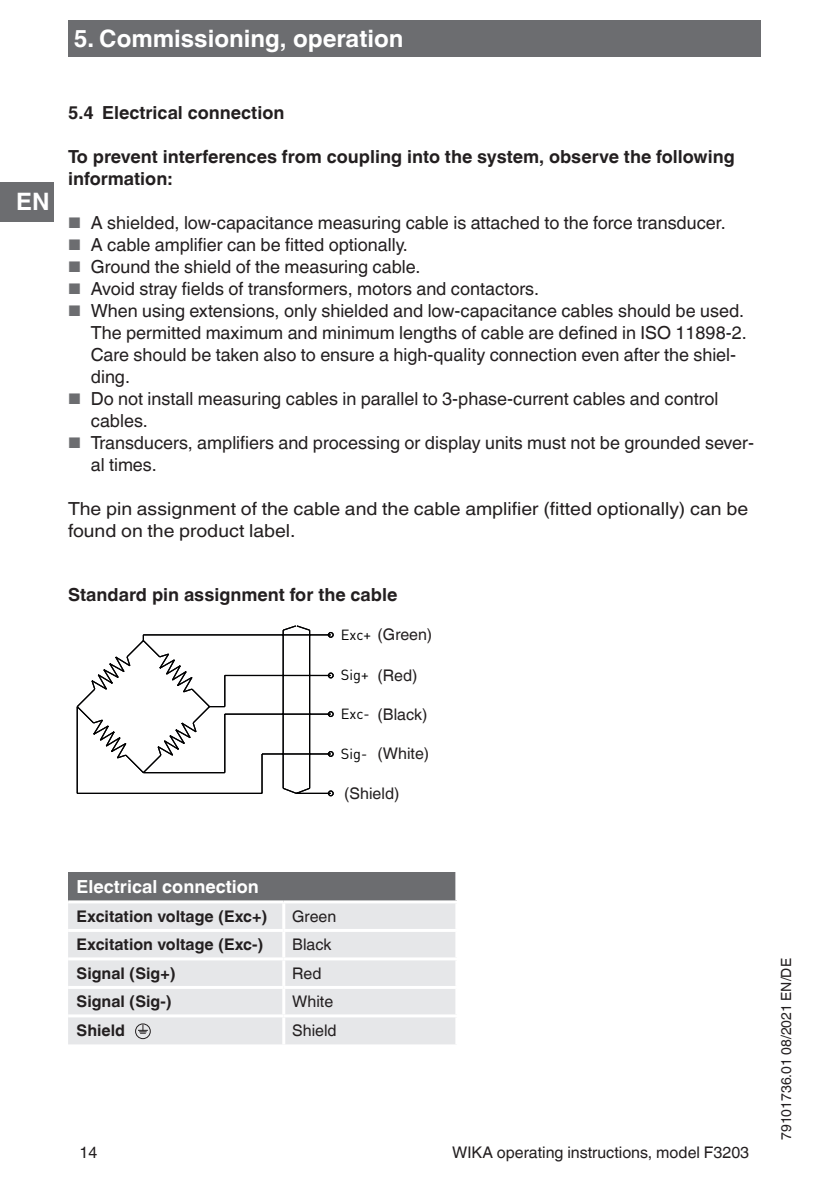
<style>
.page{position:relative;width:840px;height:1191px;background:#fff}
.page>*{position:absolute;margin:0;border:0;box-sizing:border-box;transform-origin:0 0}
.OI-Kopf{font:700 24px "Helvetica World";color:#fff}
.Running_text{font:18px/22px "Helvetica World";color:#231f20}
.Running_text-2{font:700 18px/22px "Helvetica World";color:#231f20}
.Running_text-3{font:18px/22px "Helvetica World";color:#231f20;scale:1.08 1}
.Tables_-_Headline{font:700 18px "Helvetica World";color:#fff}
.Tables_-_Running_tex{font:16px "Helvetica World";color:#231f20}
.Tables_-_Running_tex-2{font:700 16px "Helvetica World";color:#231f20}
.t1{font:14.6px "DIN";color:#000001}
.t2{font:14px "Helvetica World";color:#231f20}
.s1{font-size:15.4px;color:#6c6d70}
.s2{font-family:"DIN";font-size:14.6px;color:#000001}
</style>
<div class="page">
<div style="left:0;top:182px;width:54px;height:39px;background:#6c6d70"></div>
<div style="left:68px;top:20px;width:692px;height:37px;background:#6c6d70"></div>
<svg style="left:77px;top:625px;width:257px;height:172px"></svg>
<div style="left:68px;top:872px;width:388px;height:30px;background:#6c6d70"></div>
<div style="left:68px;top:903px;width:387px;height:141px;background:#e6e7e9"></div>
<hr style="left:455px;top:872px;width:3px;height:28px;background:#fff">
<hr style="left:68px;top:900px;width:215px;height:3px;background:#fff">
<hr style="left:283px;top:900px;width:175px;height:3px;background:#fff">
<hr style="left:282px;top:903px;width:3px;height:26px;background:#fff">
<hr style="left:68px;top:929px;width:215px;height:3px;background:#fff">
<hr style="left:283px;top:929px;width:175px;height:3px;background:#fff">
<hr style="left:282px;top:932px;width:3px;height:25px;background:#fff">
<hr style="left:68px;top:957px;width:215px;height:3px;background:#fff">
<hr style="left:283px;top:957px;width:175px;height:3px;background:#fff">
<hr style="left:282px;top:960px;width:3px;height:26px;background:#fff">
<hr style="left:68px;top:986px;width:215px;height:3px;background:#fff">
<hr style="left:283px;top:986px;width:175px;height:3px;background:#fff">
<hr style="left:282px;top:989px;width:3px;height:25px;background:#fff">
<hr style="left:68px;top:1014px;width:215px;height:3px;background:#fff">
<hr style="left:283px;top:1014px;width:175px;height:3px;background:#fff">
<hr style="left:282px;top:1017px;width:3px;height:27px;background:#fff">
<div style="left:135px;top:1023px;width:16px;height:16px;border:1px solid #231f20;border-radius:50%"></div>
<svg style="left:138px;top:1024px;width:10px;height:9px"></svg>
<p class="OI-Kopf" style="left:74px;top:25px;width:331px">5. Commissioning, operation</p>
<h1 class="OI-Kopf" style="left:16px;top:188px;width:35px">EN</h1>
<p class="Running_text-2" style="left:68px;top:102px;width:218px">5.4 Electrical connection</p>
<p class="Running_text-2" style="left:68px;top:146px;width:668px">To prevent interferences from coupling into the system, observe the following information:</p>
<p class="Running_text" style="left:68px;top:212px;width:659px"><span class="s1">■</span> A shielded, low-capacitance measuring cable is attached to the force transducer.</p>
<p class="Running_text" style="left:68px;top:234px;width:341px"><span class="s1">■</span> A cable amplifier can be fitted optionally.</p>
<p class="Running_text" style="left:68px;top:256px;width:354px"><span class="s1">■</span> Ground the shield of the measuring cable.</p>
<p class="Running_text" style="left:68px;top:278px;width:472px"><span class="s1">■</span> Avoid stray fields of transformers, motors and contactors.</p>
<p class="Running_text" style="left:91px;top:300px;width:657px;text-indent:-23px"><span class="s1">■</span> When using extensions, only shielded and low-capacitance cables should be used.<br>The permitted maximum and minimum lengths of cable are defined in ISO 11898-2.<br>Care should be taken also to ensure a high-quality connection even after the shiel&shy;ding.</p>
<p class="Running_text" style="left:91px;top:388px;width:628px;text-indent:-23px"><span class="s1">■</span> Do not install measuring cables in parallel to 3-phase-current cables and control cables.</p>
<p class="Running_text" style="left:91px;top:432px;width:664px;text-indent:-23px"><span class="s1">■</span> Transducers, amplifiers and processing or display units must not be grounded sever&shy;al times.</p>
<p class="Running_text-3" style="left:68px;top:498px;width:630px">The pin assignment of the cable and the cable amplifier (fitted optionally) can be found on the product label.</p>
<p class="Running_text-2" style="left:68px;top:584px;width:330px">Standard pin assignment for the cable</p>
<p class="Tables_-_Running_tex" style="left:341px;top:625px;width:93px"><span class="s2">Exc+</span> (Green)</p>
<p class="t1" style="left:341px;top:665px;width:29px">Sig+</p>
<p class="t1" style="left:341px;top:705px;width:30px">Exc-</p>
<p class="t1" style="left:341px;top:744px;width:28px">Sig-</p>
<p class="Tables_-_Running_tex" style="left:377px;top:666px;width:41px">(Red)</p>
<p class="Tables_-_Running_tex" style="left:377px;top:705px;width:51px">(Black)</p>
<p class="Tables_-_Running_tex" style="left:377px;top:744px;width:53px">(White)</p>
<p class="Tables_-_Running_tex" style="left:344px;top:783px;width:57px">(Shield)</p>
<p class="Tables_-_Headline" style="left:77px;top:876px;width:184px">Electrical connection</p>
<p class="Tables_-_Running_tex-2" style="left:77px;top:907px;width:192px">Excitation voltage (Exc+)</p>
<p class="Tables_-_Running_tex" style="left:292px;top:907px;width:45px">Green</p>
<p class="Tables_-_Running_tex-2" style="left:77px;top:935px;width:188px">Excitation voltage (Exc-)</p>
<p class="Tables_-_Running_tex" style="left:292px;top:935px;width:41px">Black</p>
<p class="Tables_-_Running_tex-2" style="left:77px;top:964px;width:101px">Signal (Sig+)</p>
<p class="Tables_-_Running_tex" style="left:292px;top:964px;width:31px">Red</p>
<p class="Tables_-_Running_tex-2" style="left:77px;top:992px;width:97px">Signal (Sig-)</p>
<p class="Tables_-_Running_tex" style="left:292px;top:992px;width:42px">White</p>
<p class="Tables_-_Running_tex-2" style="left:77px;top:1021px;width:50px">Shield</p>
<p class="Tables_-_Running_tex" style="left:292px;top:1021px;width:46px">Shield</p>
<p class="Tables_-_Running_tex" style="left:79px;top:1143px;width:19px">14</p>
<p class="Tables_-_Running_tex" style="left:452px;top:1143px;width:298px">WIKA operating instructions, model F3203</p>
<p class="t2" style="left:777px;top:1140px;width:183px;rotate:-90deg">79101736.01 08/2021 EN/DE</p>
</div>
